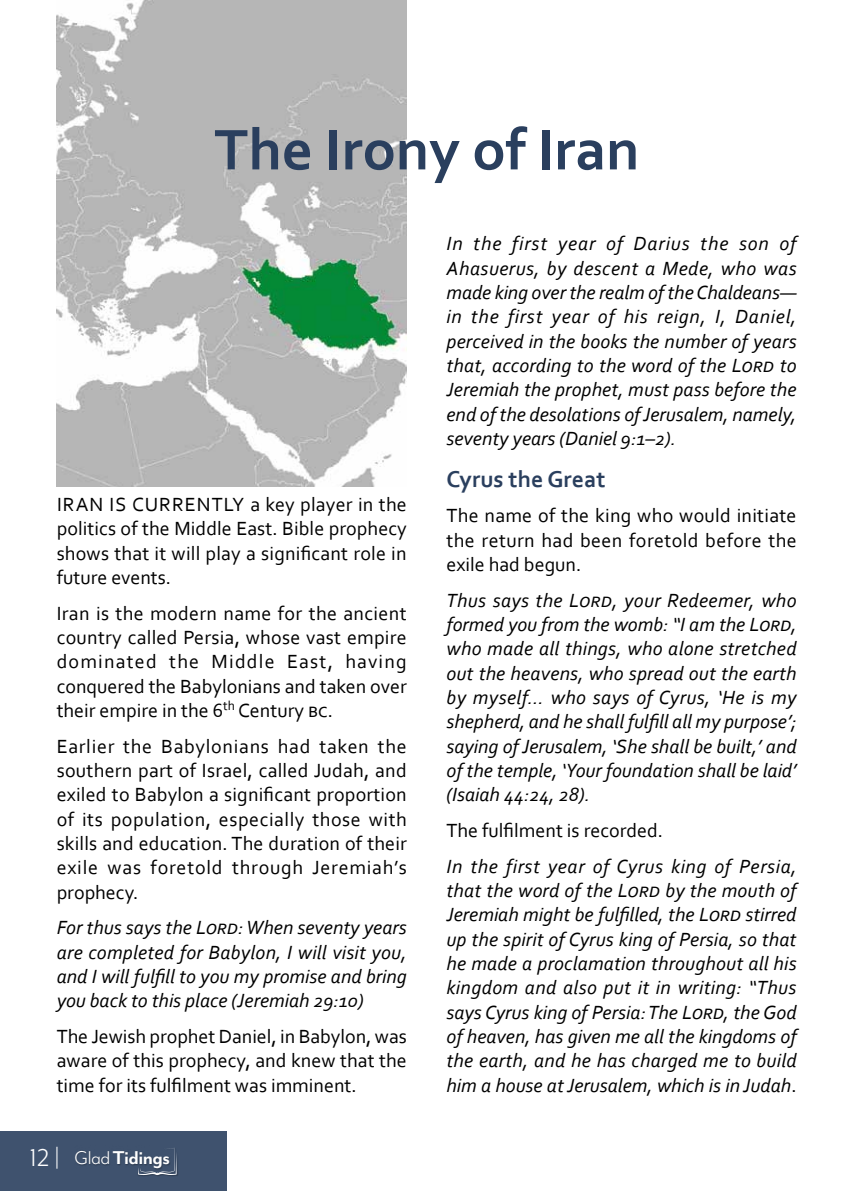
<style>
.page{position:relative;width:842px;height:1191px;background:#fff}
.page>*{position:absolute;margin:0;border:0;box-sizing:border-box;transform-origin:0 0}
.t1{font:700 60px "Corbel";color:#2a3f5e}
.t2{font:700 24px "Corbel";color:#2a3f5e}
.t3{font:700 21.4px "Mr Eaves Mod OT";letter-spacing:-.025em;color:#fff}
.t4{font:italic 20px/24.4px "Corbel";color:#000;text-align:justify}
.t5{font:20px/24.4px "Corbel";color:#000;text-align:justify}
.s1{font-weight:400;font-size:28px}
.s2{font-weight:400}
.s3{font-style:normal}
</style>
<div class="page">
<img style="left:57px;top:0;width:350px;height:486px">
<div style="left:0;top:1131px;width:227px;height:60px;background:#3f526e"></div>
<img style="left:138px;top:1161px;width:40px;height:15px">
<svg style="left:138px;top:1148px;width:39px;height:27px"></svg>
<img style="left:75px;top:1148px;width:97px;height:24px">
<h1 class="t1" style="left:214px;top:112px;width:427px">The Irony of Iran</h1>
<p class="t5" style="left:57px;top:492px;width:352px">IRAN IS CURRENTLY a key player in the politics of the Middle East. Bible prophecy shows that it will play a significant role in future events.</p>
<p class="t5" style="left:57px;top:600px;width:352px">Iran is the modern name for the ancient country called Persia, whose vast empire dominated the Middle East, having conquered the Babylonians and taken over their empire in the 6<sup>th</sup> Century bc.</p>
<p class="t5" style="left:57px;top:733px;width:352px">Earlier the Babylonians had taken the southern part of Israel, called Judah, and exiled to Babylon a significant proportion of its population, especially those with skills and education. The duration of their exile was foretold through Jeremiah’s prophecy.</p>
<p class="t4" style="left:57px;top:915px;width:352px">For thus says the Lord: When seventy years are completed for Babylon, I will visit you, and I will fulfill to you my promise and bring you back to this place (Jeremiah 29:10)</p>
<p class="t5" style="left:57px;top:1023px;width:352px">The Jewish prophet Daniel, in Babylon, was aware of this prophecy, and knew that the time for its fulfilment was imminent.</p>
<p class="t3" style="left:30px;top:1146px;width:142px"><span class="s1">12 |</span> <span class="s2">Glad</span> Tidings</p>
<p class="t4" style="left:446px;top:231px;width:352px">In the first year of Darius the son of Ahasuerus, by descent a Mede, who was made king over the realm of the Chaldeans— in the first year of his reign, I, Daniel, perceived in the books the number of years that, according to the word of the Lord to Jeremiah the prophet, must pass before the end of the desolations of Jerusalem, namely, seventy years (Daniel 9:1–2).</p>
<p class="t2" style="left:446px;top:464px;width:161px">Cyrus the Great</p>
<p class="t5" style="left:446px;top:503px;width:352px">The name of the king who would initiate the return had been foretold before the exile had begun.</p>
<p class="t4" style="left:446px;top:587px;width:352px">Thus says the Lord, your Redeemer, who formed you from the womb: “I am the Lord, who made all things, who alone stretched out the heavens, who spread out the earth by myself… who says of Cyrus, ‘He is my shepherd, and he shall fulfill all my purpose’; saying of Jerusalem, ‘She shall be built,’ and of the temple, ‘Your foundation shall be laid’ (Isaiah 44:24, 28).</p>
<p class="t5" style="left:446px;top:817px;width:218px">The fulfilment is recorded.</p>
<p class="t4" style="left:446px;top:853px;width:352px">In the first year of Cyrus king of Persia, that the word of the Lord by the mouth of Jeremiah might be fulfilled, the Lord stirred up the spirit of Cyrus king of Persia, so that he made a proclamation throughout all his kingdom and also put it in writing: “Thus says Cyrus king of Persia: The Lord, the God of heaven, has given me all the kingdoms of the earth, and he has charged me to build him a house at Jerusalem, which is in Judah<span class="s3">.</span></p>
</div>
